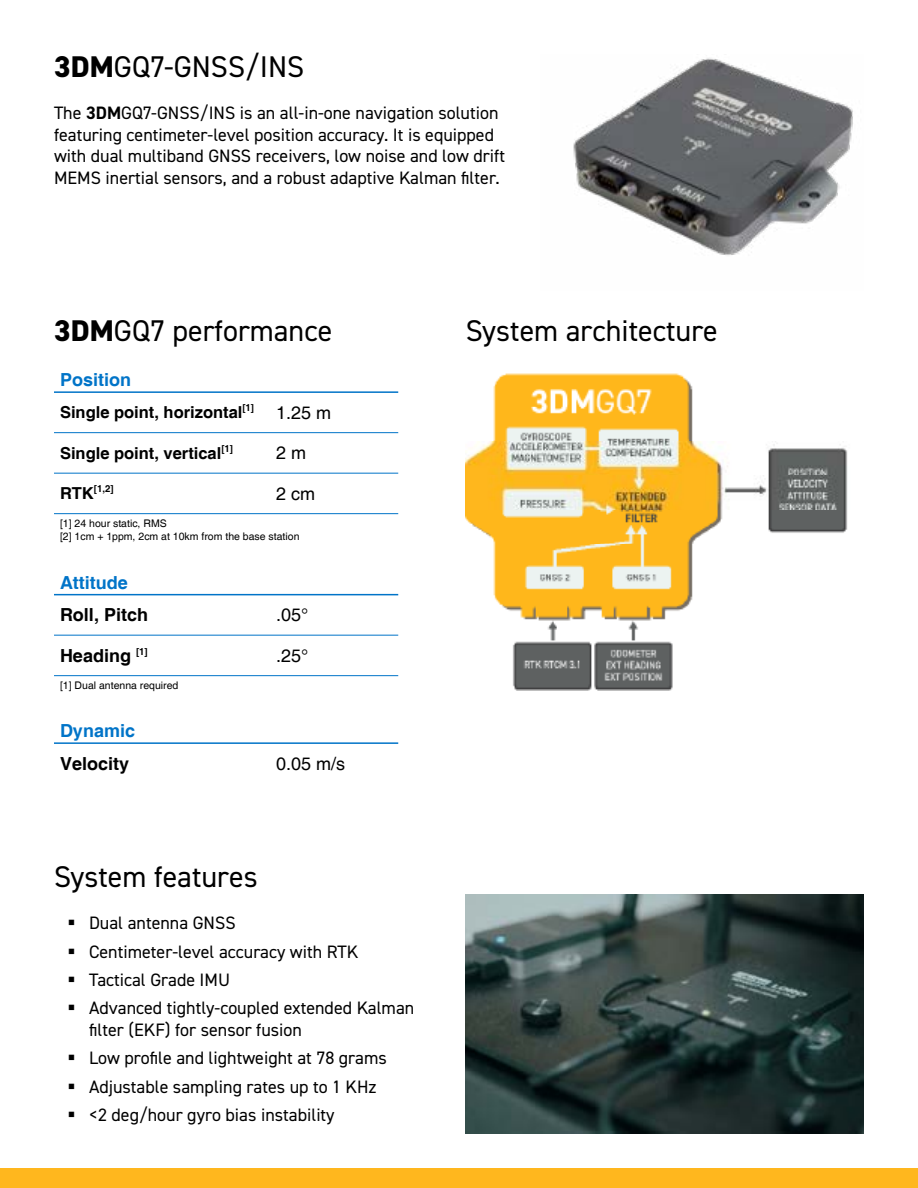
<style>
.page{position:relative;width:918px;height:1188px;background:#fff}
.page>*{position:absolute;margin:0;border:0;box-sizing:border-box;transform-origin:0 0}
.t1{font:30px "DIN2014";color:#000}
.t2{font:18px/28.3px "DIN2014";color:#000}
.t3{font:700 18px "Helvetica";color:#000}
.t4{font:700 18px "Helvetica";color:#0074c8}
.t5{font:18px "Helvetica";color:#000}
.t6{font:700 16.5px "Helvetica";color:#000}
.t7{font:10.5px/12.6px "Helvetica";color:#000}
.t8{font:700 9.6px "Helvetica";color:#000}
.s1{font-weight:800}
.s2{font-weight:700}
.s3{font-weight:400;font-size:18px}
.s4{font-size:16.5px}
</style>
<div class="page">
<div style="left:0;top:1168px;width:918px;height:20px;background:#ffb71e"></div>
<hr style="left:54px;top:391px;width:216px;height:2px;background:#0074c8">
<hr style="left:270px;top:391px;width:128px;height:2px;background:#0074c8">
<hr style="left:54px;top:594px;width:216px;height:1px;background:#0074c8">
<hr style="left:270px;top:594px;width:128px;height:1px;background:#0074c8">
<hr style="left:54px;top:742px;width:216px;height:2px;background:#0074c8">
<hr style="left:270px;top:742px;width:128px;height:2px;background:#0074c8">
<hr style="left:54px;top:432px;width:216px;height:1px;background:#0074c8">
<hr style="left:270px;top:432px;width:128px;height:1px;background:#0074c8">
<hr style="left:54px;top:473px;width:216px;height:1px;background:#0074c8">
<hr style="left:270px;top:473px;width:128px;height:1px;background:#0074c8">
<hr style="left:54px;top:513px;width:216px;height:1px;background:#0074c8">
<hr style="left:270px;top:513px;width:128px;height:1px;background:#0074c8">
<hr style="left:54px;top:635px;width:216px;height:1px;background:#0074c8">
<hr style="left:270px;top:635px;width:128px;height:1px;background:#0074c8">
<hr style="left:54px;top:675px;width:216px;height:1px;background:#0074c8">
<hr style="left:270px;top:675px;width:128px;height:1px;background:#0074c8">
<img style="left:466px;top:894px;width:398px;height:240px">
<img style="left:466px;top:373px;width:382px;height:317px">
<img style="left:573px;top:58px;width:280px;height:198px">
<h1 class="t1" style="left:54px;top:48px;width:252px"><span class="s1">3DM</span>GQ7-GNSS/INS</h1>
<p class="t2" style="left:54px;top:102px;width:453px;line-height:21.6px">The <span class="s2">3DM</span>GQ7-GNSS/INS is an all-in-one navigation solution featuring centimeter-level position accuracy. It is equipped with dual multiband GNSS receivers, low noise and low drift MEMS inertial sensors, and a robust adaptive Kalman filter.</p>
<h1 class="t1" style="left:54px;top:312px;width:280px"><span class="s1">3DM</span>GQ7 performance</h1>
<p class="t4" style="left:60px;top:369px;width:73px">Position</p>
<p class="t6" style="left:60px;top:403px;width:273px">Single point, horizontal<sup>[1]</sup> <span class="s3">1.25 m</span></p>
<p class="t6" style="left:60px;top:443px;width:175px">Single point, vertical<sup>[1]</sup></p>
<p class="t5" style="left:276px;top:443px;width:32px">2 m</p>
<p class="t8" style="left:60px;top:483px;width:55px"><span class="s4">RTK</span>[1,2]</p>
<p class="t5" style="left:276px;top:483px;width:41px">2 cm</p>
<p class="t7" style="left:60px;top:518px;width:241px">[1] 24 hour static, RMS<br>[2] 1cm + 1ppm, 2cm at 10km from the base station</p>
<p class="t4" style="left:60px;top:571px;width:69px">Attitude</p>
<p class="t3" style="left:60px;top:604px;width:90px">Roll, Pitch</p>
<p class="t5" style="left:276px;top:605px;width:34px">.05°</p>
<p class="t3" style="left:60px;top:645px;width:89px">Heading <sup>[1]</sup></p>
<p class="t5" style="left:276px;top:645px;width:34px">.25°</p>
<p class="t7" style="left:60px;top:680px;width:120px">[1] Dual antenna required</p>
<p class="t4" style="left:60px;top:720px;width:77px">Dynamic</p>
<p class="t3" style="left:60px;top:753px;width:71px">Velocity</p>
<p class="t5" style="left:276px;top:753px;width:71px">0.05 m/s</p>
<h1 class="t1" style="left:54px;top:858px;width:205px">System features</h1>
<p class="t2" style="left:89px;top:909px;width:327px">Dual antenna GNSS<br>Centimeter-level accuracy with RTK<br>Tactical Grade IMU<br>Advanced tightly-coupled extended Kalman</p>
<p class="t2" style="left:89px;top:1015px;width:299px">filter (EKF) for sensor fusion<br>Low profile and lightweight at 78 grams Adjustable sampling rates up to 1 KHz &lt;2 deg/hour gyro bias instability</p>
<h1 class="t1" style="left:466px;top:312px;width:254px">System architecture</h1>
</div>
